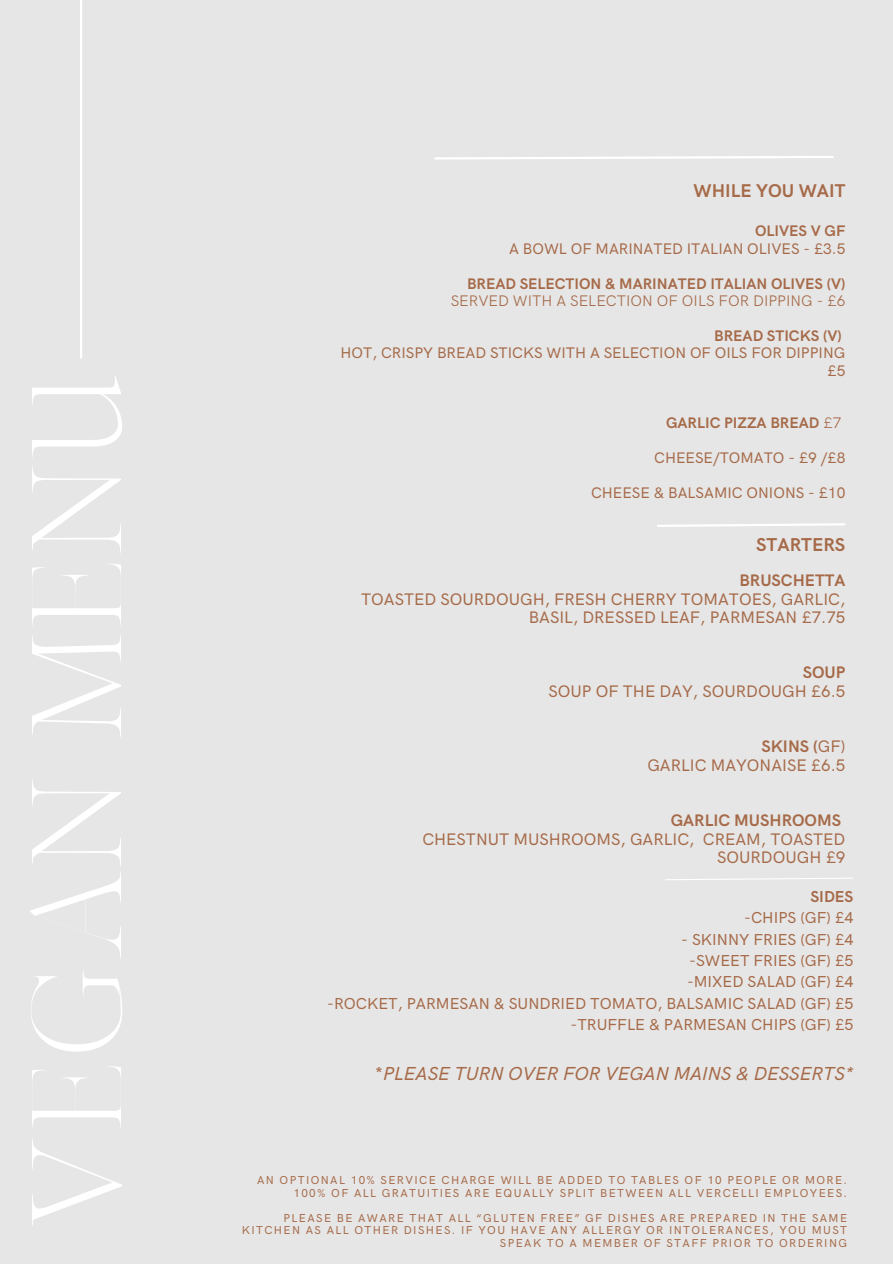
<style>
.page{position:relative;width:893px;height:1264px;background:#fff}
.page>*{position:absolute;margin:0;border:0;box-sizing:border-box;transform-origin:0 0}
.t1{font:300 121.5px "Sharis";color:#fff}
.t2{font:italic 500 18.9px "HK Grotesk Pro";color:#a66a49}
.t3{font:700 18.75px "HK Grotesk Pro";color:#a66a49}
.t4{font:700 18.45px "HK Grotesk Pro";color:#a66a49}
.t5{font:500 16.8px/18.5px "HK Grotesk Pro";color:#a66a49;text-align:right}
.t6{font:700 16.8px "HK Grotesk Pro";color:#a66a49}
.t7{font:500 15.9px "HK Grotesk Pro";color:#a66a49}
.t8{font:700 15.9px "HK Grotesk Pro";color:#a66a49}
.t9{font:500 15.3px/17.4px "HK Grotesk Pro";color:#a66a49;text-align:right}
.t10{font:700 15.3px "HK Grotesk Pro";color:#a66a49}
.t11{font:15.3px "HK Grotesk Pro";color:#a66a49}
.t12{font:500 11.55px/12.5px "HK Grotesk Pro";letter-spacing:.12em;color:#a66a49;text-align:right}
.s1{font-weight:400}
.s2{font-weight:500}
.s3{font-style:normal}
</style>
<div class="page">
<div style="left:0;top:0;width:892px;height:1263px;background:#e6e6e6"></div>
<hr style="left:80px;top:0;width:2px;height:358px;background:#fff">
<svg style="left:434px;top:156px;width:400px;height:4px"></svg>
<svg style="left:657px;top:523px;width:188px;height:4px"></svg>
<svg style="left:665px;top:878px;width:188px;height:2px"></svg>
<p class="t1" style="left:5px;top:1230px;width:857px;rotate:-90deg">VEGAN MENU</p>
<p class="t4" style="left:693px;top:181px;width:153px">WHILE YOU WAIT</p>
<p class="t10" style="left:755px;top:223px;width:92px">OLIVES V GF</p>
<p class="t9" style="left:509px;top:240px;width:337px">A BOWL OF MARINATED ITALIAN OLIVES - £3.5</p>
<p class="t10" style="left:467px;top:275px;width:380px">BREAD SELECTION &amp; MARINATED ITALIAN OLIVES (V)</p>
<p class="t11" style="left:450px;top:292px;width:396px">SERVED WITH A SELECTION OF OILS FOR DIPPING - £6</p>
<p class="t10" style="left:714px;top:327px;width:129px">BREAD STICKS (V)</p>
<p class="t9" style="left:340px;top:345px;width:506px">HOT, CRISPY BREAD STICKS WITH A SELECTION OF OILS FOR DIPPING £5</p>
<p class="t10" style="left:666px;top:414px;width:177px">GARLIC PIZZA BREAD <span class="s1">£7</span></p>
<p class="t9" style="left:654px;top:450px;width:193px">CHEESE/TOMATO - £9 /£8</p>
<p class="t9" style="left:591px;top:484px;width:256px">CHEESE &amp; BALSAMIC ONIONS - £10</p>
<p class="t3" style="left:756px;top:534px;width:91px">STARTERS</p>
<p class="t6" style="left:739px;top:571px;width:107px">BRUSCHETTA</p>
<p class="t5" style="left:361px;top:590px;width:485px">TOASTED SOURDOUGH, FRESH CHERRY TOMATOES, GARLIC,<br>BASIL, DRESSED LEAF, PARMESAN £7.75</p>
<p class="t6" style="left:802px;top:663px;width:44px">SOUP</p>
<p class="t5" style="left:548px;top:682px;width:298px">SOUP OF THE DAY, SOURDOUGH £6.5</p>
<p class="t6" style="left:761px;top:737px;width:85px">SKINS (<span class="s2">GF)</span></p>
<p class="t5" style="left:647px;top:756px;width:199px">GARLIC MAYONAISE £6.5</p>
<p class="t6" style="left:670px;top:811px;width:172px">GARLIC MUSHROOMS</p>
<p class="t5" style="left:422px;top:830px;width:424px">CHESTNUT MUSHROOMS, GARLIC, CREAM, TOASTED<br>SOURDOUGH £9</p>
<p class="t8" style="left:810px;top:887px;width:45px">SIDES</p>
<p class="t7" style="left:744px;top:908px;width:111px">-CHIPS (GF) £4</p>
<p class="t7" style="left:681px;top:930px;width:174px">- SKINNY FRIES (GF) £4</p>
<p class="t7" style="left:689px;top:951px;width:166px">-SWEET FRIES (GF) £5</p>
<p class="t7" style="left:687px;top:973px;width:168px">-MIXED SALAD (GF) £4</p>
<p class="t7" style="left:327px;top:994px;width:527px">-ROCKET, PARMESAN &amp; SUNDRIED TOMATO, BALSAMIC SALAD (GF) £5</p>
<p class="t7" style="left:570px;top:1015px;width:284px">-TRUFFLE &amp; PARMESAN CHIPS (GF) £5</p>
<p class="t2" style="left:374px;top:1062px;width:480px"><span class="s3">*</span>PLEASE TURN OVER FOR VEGAN MAINS &amp; DESSERTS*</p>
<p class="t12" style="left:257px;top:1174px;width:591px">AN OPTIONAL 10% SERVICE CHARGE WILL BE ADDED TO TABLES OF 10 PEOPLE OR MORE.<br>100% OF ALL GRATUITIES ARE EQUALLY SPLIT BETWEEN ALL VERCELLI EMPLOYEES.</p>
<p class="t12" style="left:242px;top:1211px;width:607px">PLEASE BE AWARE THAT ALL “GLUTEN FREE” GF DISHES ARE PREPARED IN THE SAME<br>KITCHEN AS ALL OTHER DISHES. IF YOU HAVE ANY ALLERGY OR INTOLERANCES, YOU MUST<br>SPEAK TO A MEMBER OF STAFF PRIOR TO ORDERING</p>
</div>
